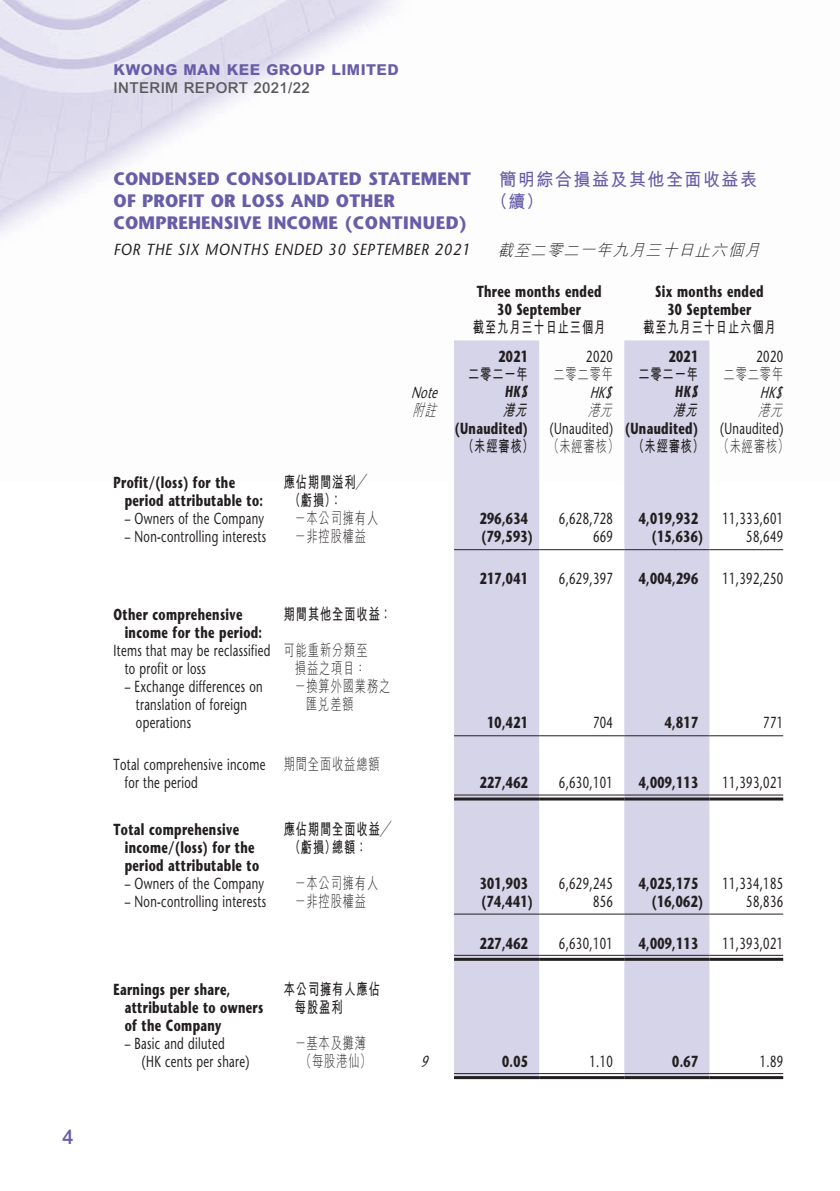
<style>
.page{position:relative;width:840px;height:1191px;background:#fff}
.page>*{position:absolute;margin:0;border:0;box-sizing:border-box;transform-origin:0 0}
.t1{font:500 20px "Arial MT Std";color:#685da8}
.t2{font:700 18px/22px "Stone Sans Std";letter-spacing:.01em;color:#685da8;scale:.95 1}
.t3{font:700 18px/22px "M Hei HK";letter-spacing:.08em;color:#685da8;scale:.95 1}
.t4{font:500 16px/18px "Stone Sans Std";letter-spacing:.03em;color:#231f20;scale:.7 1}
.t5{font:700 16px/18px "Stone Sans Std";letter-spacing:.03em;color:#231f20;scale:.7 1}
.t6{font:700 16px/18px "M Hei HK";letter-spacing:.08em;color:#231f20;scale:.7 1}
.t7{font:300 16px/18px "M Hei HK";letter-spacing:.08em;color:#231f20;text-align:right;scale:.7 1}
.t8{font:italic 500 16px "Stone Sans Std";letter-spacing:.03em;color:#231f20;scale:.95 1}
.t9{font:italic 300 16px "M Hei HK";color:#231f20;scale:.95 1}
.t10{font:italic 500 16px "Stone Sans Std";color:#231f20;scale:.7 1}
.t11{font:italic 700 16px "Stone Sans Std";color:#231f20;scale:.7 1}
.t12{font:italic 300 16px "M Hei HK";color:#231f20;scale:.7 1}
.t13{font:italic 700 16px "M Hei HK";color:#231f20;scale:.7 1}
.t14{font:800 15px "Arial MT Std";letter-spacing:.03em;color:#685da8}
.t15{font:500 15px "Arial MT Std";letter-spacing:.03em;color:#57585a}
.s1{font-weight:700}
.s2{font-weight:300}
</style>
<div class="page">
<img style="left:0;top:0;width:710px;height:481px">
<svg style="left:454px;top:340px;width:255px;height:736px;fill:#d6d4e9"></svg>
<hr style="left:454px;top:549px;width:85px;height:1px;background:#231f20">
<hr style="left:539px;top:549px;width:85px;height:1px;background:#231f20">
<hr style="left:624px;top:549px;width:85px;height:1px;background:#231f20">
<hr style="left:709px;top:549px;width:73px;height:1px;background:#231f20">
<hr style="left:454px;top:735px;width:85px;height:1px;background:#231f20">
<hr style="left:539px;top:735px;width:85px;height:1px;background:#231f20">
<hr style="left:624px;top:735px;width:85px;height:1px;background:#231f20">
<hr style="left:709px;top:735px;width:73px;height:1px;background:#231f20">
<hr style="left:454px;top:794px;width:85px;height:1px;background:#231f20">
<hr style="left:454px;top:797px;width:85px;height:3px;background:#231f20">
<hr style="left:539px;top:794px;width:85px;height:1px;background:#231f20">
<hr style="left:539px;top:797px;width:85px;height:3px;background:#231f20">
<hr style="left:624px;top:794px;width:85px;height:1px;background:#231f20">
<hr style="left:624px;top:797px;width:85px;height:3px;background:#231f20">
<hr style="left:709px;top:794px;width:73px;height:1px;background:#231f20">
<hr style="left:709px;top:797px;width:73px;height:3px;background:#231f20">
<hr style="left:454px;top:913px;width:85px;height:1px;background:#231f20">
<hr style="left:539px;top:913px;width:85px;height:1px;background:#231f20">
<hr style="left:624px;top:913px;width:85px;height:1px;background:#231f20">
<hr style="left:709px;top:913px;width:73px;height:1px;background:#231f20">
<hr style="left:454px;top:954px;width:85px;height:1px;background:#231f20">
<hr style="left:454px;top:957px;width:85px;height:3px;background:#231f20">
<hr style="left:539px;top:954px;width:85px;height:1px;background:#231f20">
<hr style="left:539px;top:957px;width:85px;height:3px;background:#231f20">
<hr style="left:624px;top:954px;width:85px;height:1px;background:#231f20">
<hr style="left:624px;top:957px;width:85px;height:3px;background:#231f20">
<hr style="left:709px;top:954px;width:73px;height:1px;background:#231f20">
<hr style="left:709px;top:957px;width:73px;height:3px;background:#231f20">
<hr style="left:454px;top:1073px;width:85px;height:1px;background:#231f20">
<hr style="left:454px;top:1076px;width:85px;height:3px;background:#231f20">
<hr style="left:539px;top:1073px;width:85px;height:1px;background:#231f20">
<hr style="left:539px;top:1076px;width:85px;height:3px;background:#231f20">
<hr style="left:624px;top:1073px;width:85px;height:1px;background:#231f20">
<hr style="left:624px;top:1076px;width:85px;height:3px;background:#231f20">
<hr style="left:709px;top:1073px;width:73px;height:1px;background:#231f20">
<hr style="left:709px;top:1076px;width:73px;height:3px;background:#231f20">
<p class="t1" style="left:63px;top:1125px;width:13px">4</p>
<p class="t14" style="left:113px;top:61px;width:287px">KWONG MAN KEE GROUP LIMITED</p>
<p class="t15" style="left:113px;top:79px;width:198px">INTERIM REPORT 2021/22</p>
<p class="t3" style="left:490px;top:167px;width:282px;text-indent:9px">簡明綜合損益及其他全面收益表（續）</p>
<p class="t9" style="left:497px;top:239px;width:282px">截至二零二一年九月三十日止六個月</p>
<p class="t5" style="left:476px;top:282px;width:180px">Three months ended</p>
<p class="t5" style="left:655px;top:282px;width:156px">Six months ended</p>
<p class="t5" style="left:497px;top:300px;width:121px">30 September</p>
<p class="t5" style="left:667px;top:300px;width:121px">30 September</p>
<p class="t6" style="left:472px;top:317px;width:191px">截至九月三十日止三個月</p>
<p class="t6" style="left:643px;top:317px;width:191px">截至九月三十日止六個月</p>
<p class="t5" style="left:498px;top:347px;width:43px">2021</p>
<p class="t4" style="left:586px;top:347px;width:40px">2020</p>
<p class="t5" style="left:668px;top:347px;width:43px">2021</p>
<p class="t4" style="left:756px;top:347px;width:40px">2020</p>
<p class="t6" style="left:468px;top:364px;width:87px">二零二一年</p>
<p class="t7" style="left:553px;top:364px;width:87px">二零二零年</p>
<p class="t6" style="left:638px;top:364px;width:87px">二零二一年</p>
<p class="t7" style="left:723px;top:364px;width:87px">二零二零年</p>
<p class="t2" style="left:113px;top:168px;width:377px">CONDENSED CONSOLIDATED STATEMENT<br>OF PROFIT OR LOSS AND OTHER<br>COMPREHENSIVE INCOME (CONTINUED)</p>
<p class="t8" style="left:113px;top:240px;width:377px">FOR THE SIX MONTHS ENDED 30 SEPTEMBER 2021</p>
<p class="t10" style="left:411px;top:383px;width:45px">Note</p>
<p class="t11" style="left:504px;top:382px;width:35px">HK$</p>
<p class="t10" style="left:589px;top:383px;width:40px">HK$</p>
<p class="t11" style="left:674px;top:382px;width:35px">HK$</p>
<p class="t10" style="left:759px;top:383px;width:40px">HK$</p>
<p class="t12" style="left:412px;top:399px;width:43px">附註</p>
<p class="t13" style="left:502px;top:398px;width:43px">港元</p>
<p class="t12" style="left:587px;top:399px;width:43px">港元</p>
<p class="t13" style="left:672px;top:398px;width:43px">港元</p>
<p class="t12" style="left:757px;top:399px;width:43px">港元</p>
<p class="t5" style="left:454px;top:419px;width:106px">(Unaudited)</p>
<p class="t4" style="left:549px;top:419px;width:213px">(Unaudited) <span class="s1">(Unaudited)</span></p>
<p class="t4" style="left:719px;top:419px;width:91px">(Unaudited)</p>
<p class="t6" style="left:462px;top:436px;width:467px">（未經審核） <span class="s2">（未經審核）</span> （未經審核） <span class="s2">（未經審核）</span></p>
<p class="t5" style="left:125px;top:473px;width:199px;text-indent:-11px">Profit/(loss) for the period attributable to:</p>
<p class="t6" style="left:289px;top:472px;width:113px;text-indent:-6px">應佔期間溢利╱（虧損）：</p>
<p class="t4" style="left:125px;top:509px;width:200px">– Owners of the Company</p>
<p class="t7" style="left:295px;top:508px;width:120px">－本公司擁有人</p>
<p class="t5" style="left:479px;top:509px;width:70px">296,634</p>
<p class="t4" style="left:558px;top:509px;width:79px">6,628,728</p>
<p class="t5" style="left:638px;top:509px;width:86px">4,019,932</p>
<p class="t4" style="left:722px;top:509px;width:88px">11,333,601</p>
<p class="t4" style="left:125px;top:527px;width:203px">– Non-controlling interests</p>
<p class="t7" style="left:295px;top:526px;width:103px">－非控股權益</p>
<p class="t5" style="left:481px;top:527px;width:75px">(79,593)</p>
<p class="t4" style="left:592px;top:527px;width:30px">669</p>
<p class="t5" style="left:651px;top:527px;width:75px">(15,636)</p>
<p class="t4" style="left:745px;top:527px;width:54px">58,649</p>
<p class="t5" style="left:479px;top:569px;width:70px">217,041</p>
<p class="t4" style="left:558px;top:569px;width:79px">6,629,397</p>
<p class="t5" style="left:638px;top:569px;width:86px">4,004,296</p>
<p class="t4" style="left:722px;top:569px;width:88px">11,392,250</p>
<p class="t5" style="left:125px;top:605px;width:198px;text-indent:-11px">Other comprehensive income for the period:</p>
<p class="t6" style="left:283px;top:604px;width:155px">期間其他全面收益：</p>
<p class="t4" style="left:125px;top:641px;width:209px;text-indent:-11px">Items that may be reclassified to profit or loss</p>
<p class="t7" style="left:283px;top:640px;width:121px">可能重新分類至損益之項目：</p>
<p class="t4" style="left:136px;top:677px;width:183px;text-indent:-11px">– Exchange differences on translation of foreign operations</p>
<p class="t7" style="left:306px;top:676px;width:122px;text-align:left;text-indent:-11px">－換算外國業務之匯兌差額</p>
<p class="t5" style="left:487px;top:713px;width:59px">10,421</p>
<p class="t4" style="left:592px;top:713px;width:30px">704</p>
<p class="t5" style="left:664px;top:713px;width:49px">4,817</p>
<p class="t4" style="left:762px;top:713px;width:30px">771</p>
<p class="t4" style="left:125px;top:755px;width:202px;text-indent:-11px">Total comprehensive income for the period</p>
<p class="t7" style="left:283px;top:754px;width:138px">期間全面收益總額</p>
<p class="t5" style="left:479px;top:773px;width:70px">227,462</p>
<p class="t4" style="left:558px;top:773px;width:79px">6,630,101</p>
<p class="t5" style="left:638px;top:773px;width:86px">4,009,113</p>
<p class="t4" style="left:722px;top:773px;width:88px">11,393,021</p>
<p class="t5" style="left:125px;top:820px;width:194px;text-indent:-11px">Total comprehensive income/(loss) for the period attributable to</p>
<p class="t6" style="left:289px;top:818px;width:147px;text-indent:-6px">應佔期間全面收益╱（虧損）總額：</p>
<p class="t4" style="left:125px;top:874px;width:200px">– Owners of the Company</p>
<p class="t7" style="left:295px;top:873px;width:120px">－本公司擁有人</p>
<p class="t5" style="left:479px;top:874px;width:70px">301,903</p>
<p class="t4" style="left:558px;top:874px;width:79px">6,629,245</p>
<p class="t5" style="left:638px;top:874px;width:86px">4,025,175</p>
<p class="t4" style="left:722px;top:874px;width:88px">11,334,185</p>
<p class="t4" style="left:125px;top:892px;width:203px">– Non-controlling interests</p>
<p class="t7" style="left:295px;top:891px;width:103px">－非控股權益</p>
<p class="t5" style="left:481px;top:892px;width:75px">(74,441)</p>
<p class="t4" style="left:592px;top:892px;width:30px">856</p>
<p class="t5" style="left:651px;top:892px;width:75px">(16,062)</p>
<p class="t4" style="left:745px;top:892px;width:54px">58,836</p>
<p class="t5" style="left:479px;top:934px;width:70px">227,462</p>
<p class="t4" style="left:558px;top:934px;width:79px">6,630,101</p>
<p class="t5" style="left:638px;top:934px;width:86px">4,009,113</p>
<p class="t4" style="left:722px;top:934px;width:88px">11,393,021</p>
<p class="t5" style="left:125px;top:980px;width:199px;text-indent:-11px">Earnings per share, attributable to owners of the Company</p>
<p class="t6" style="left:295px;top:978px;width:123px;text-indent:-11px">本公司擁有人應佔每股盈利</p>
<p class="t4" style="left:142px;top:1034px;width:155px;text-indent:-17px">– Basic and diluted<br>(HK cents per share)</p>
<p class="t7" style="left:295px;top:1033px;width:110px;text-align:center">－基本及攤薄（每股港仙）</p>
<p class="t10" style="left:420px;top:1051px;width:18px">9</p>
<p class="t5" style="left:501px;top:1052px;width:38px">0.05</p>
<p class="t4" style="left:589px;top:1052px;width:35px">1.10</p>
<p class="t5" style="left:672px;top:1052px;width:38px">0.67</p>
<p class="t4" style="left:759px;top:1052px;width:35px">1.89</p>
</div>
